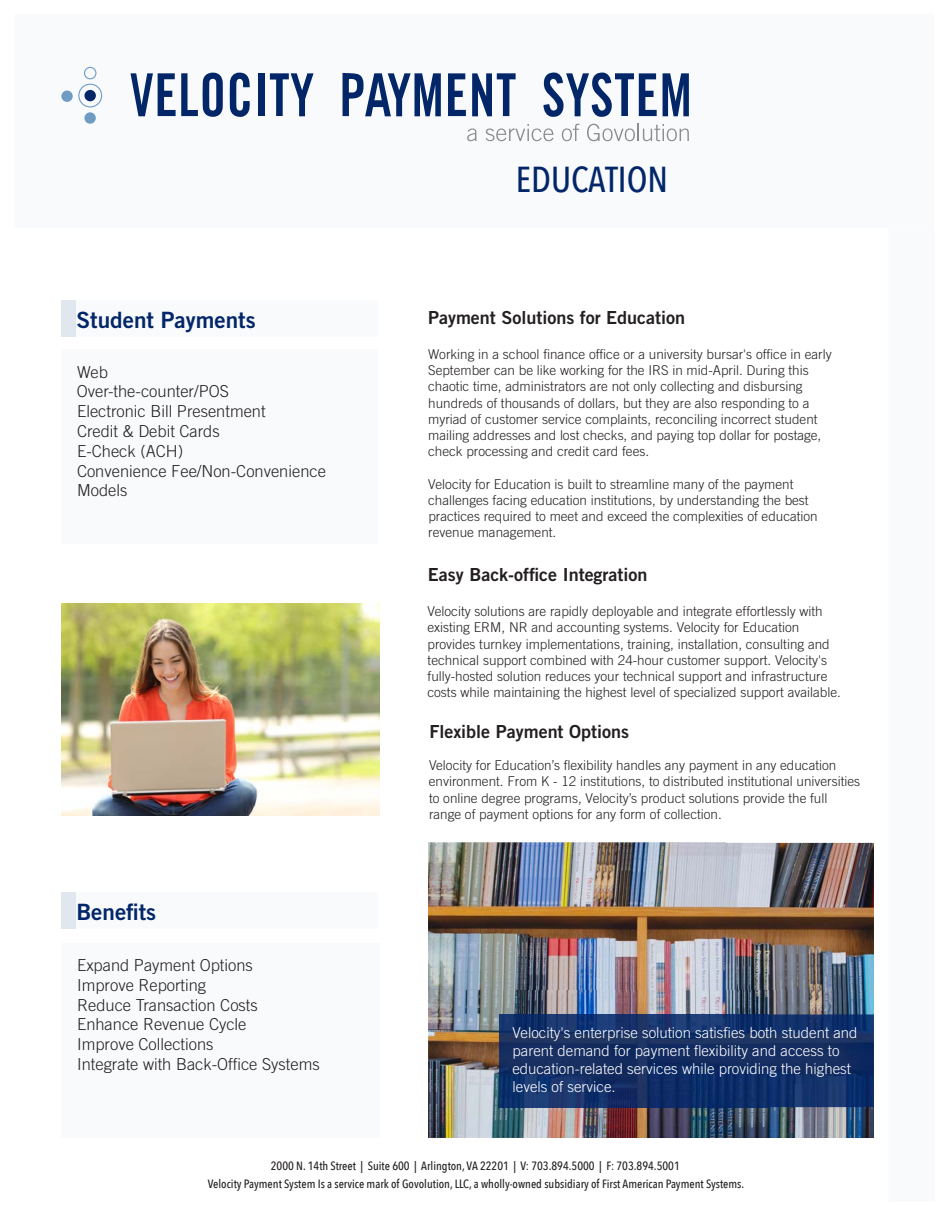
<style>
.page{position:relative;width:945px;height:1215px;background:#fff}
.page>*{position:absolute;margin:0;border:0;box-sizing:border-box;transform-origin:0 0}
.t1{font:500 36px "Avenir Next Condensed";color:#022668}
.t2{font:22.5px "Trade Gothic LT Std Bd 2";color:#022668}
.t3{font:18px "Trade Gothic LT Std Bd 2";color:#231f20}
.t4{font:300 16.5px/19.8px "Trade Gothic LT Std";color:#231f20}
.t5{font:300 15px/18px "Trade Gothic LT Std";color:#fff}
.t6{font:300 13.5px/16.2px "Trade Gothic LT Std";color:#231f20}
.t7{font:500 12px/17.7px "Avenir Next Condensed";color:#231f20;text-align:center}
</style>
<div class="page">
<svg style="left:230px;top:72px;width:20px;height:45px"></svg>
<svg style="left:448px;top:73px;width:18px;height:43px"></svg>
<div style="left:258px;top:73px;width:6px;height:43px;background:#022668"></div>
<svg style="left:131px;top:72px;width:92px;height:45px"></svg>
<svg style="left:270px;top:73px;width:44px;height:43px"></svg>
<svg style="left:543px;top:72px;width:114px;height:45px"></svg>
<svg style="left:343px;top:73px;width:98px;height:43px"></svg>
<svg style="left:663px;top:73px;width:26px;height:43px"></svg>
<svg style="left:472px;top:73px;width:44px;height:43px"></svg>
<div style="left:84px;top:67px;width:12px;height:12px;border:1px solid #709cc4;border-radius:50%"></div>
<div style="left:61px;top:91px;width:12px;height:11px;background:#709cc4;border-radius:50%"></div>
<div style="left:84px;top:112px;width:12px;height:12px;background:#709cc4;border-radius:50%"></div>
<div style="left:78px;top:84px;width:24px;height:23px;border:1px solid #709cc4;border-radius:50%"></div>
<div style="left:84px;top:90px;width:12px;height:11px;background:#022668;border-radius:50%"></div>
<svg style="left:467px;top:128px;width:10px;height:13px"></svg>
<svg style="left:486px;top:124px;width:68px;height:17px"></svg>
<svg style="left:562px;top:124px;width:18px;height:17px"></svg>
<svg style="left:587px;top:124px;width:102px;height:17px"></svg>
<div style="left:62px;top:943px;width:318px;height:195px;background:#f8fafc"></div>
<div style="left:62px;top:892px;width:14px;height:37px;background:#e1e7ee"></div>
<div style="left:77px;top:312px;width:178px;height:20px;background:#f8fafc"></div>
<div style="left:61px;top:349px;width:317px;height:194px;background:#f8fafc"></div>
<div style="left:62px;top:301px;width:14px;height:36px;background:#e1e7ee"></div>
<img style="left:62px;top:603px;width:318px;height:213px">
<img style="left:428px;top:843px;width:1px;height:295px">
<img style="left:429px;top:843px;width:445px;height:147px">
<img style="left:429px;top:990px;width:98px;height:148px">
<img style="left:527px;top:990px;width:347px;height:24px">
<img style="left:527px;top:1107px;width:347px;height:31px">
<img style="left:499px;top:1014px;width:375px;height:93px">
<h2 class="t2" style="left:77px;top:306px;width:181px">Student Payments</h2>
<p class="t4" style="left:77px;top:362px;width:250px">Web<br>Over-the-counter/POS<br>Electronic Bill Presentment<br>Credit &amp; Debit Cards<br>E-Check (ACH)<br>Convenience Fee/Non-Convenience<br>Models</p>
<h2 class="t2" style="left:76px;top:898px;width:81px">Benefits</h2>
<p class="t4" style="left:77px;top:955px;width:244px">Expand Payment Options<br>Improve Reporting<br>Reduce Transaction Costs<br>Enhance Revenue Cycle<br>Improve Collections<br>Integrate with Back-Office Systems</p>
<h1 class="t1" style="left:516px;top:157px;width:154px">EDUCATION</h1>
<h3 class="t3" style="left:428px;top:307px;width:259px">Payment Solutions for Education</h3>
<p class="t6" style="left:428px;top:346px;width:405px">Working in a school finance office or a university bursar's office in early September can be like working for the IRS in mid-April. During this chaotic time, administrators are not only collecting and disbursing hundreds of thousands of dollars, but they are also responding to a myriad of customer service complaints, reconciling incorrect student mailing addresses and lost checks, and paying top dollar for postage, check processing and credit card fees.</p>
<p class="t6" style="left:428px;top:475px;width:391px">Velocity for Education is built to streamline many of the payment challenges facing education institutions, by understanding the best practices required to meet and exceed the complexities of education revenue management.</p>
<h3 class="t3" style="left:428px;top:563px;width:221px">Easy Back-office Integration</h3>
<p class="t6" style="left:427px;top:603px;width:415px">Velocity solutions are rapidly deployable and integrate effortlessly with existing ERM, NR and accounting systems. Velocity for Education provides turnkey implementations, training, installation, consulting and technical support combined with 24-hour customer support. Velocity's fully-hosted solution reduces your technical support and infrastructure costs while maintaining the highest level of specialized support available.</p>
<h3 class="t3" style="left:429px;top:720px;width:201px">Flexible Payment Options</h3>
<p class="t6" style="left:429px;top:757px;width:433px">Velocity for Education’s flexibility handles any payment in any education environment. From K - 12 institutions, to distributed institutional universities to online degree programs, Velocity’s product solutions provide the full range of payment options for any form of collection.</p>
<p class="t5" style="left:512px;top:1023px;width:347px">Velocity's enterprise solution satisfies both student and parent demand for payment flexibility and access to education-related services while providing the highest levels of service.</p>
<p class="t7" style="left:208px;top:1157px;width:538px">2000 N. 14th Street | Suite 600 | Arlington, VA 22201 | V: 703.894.5000 | F: 703.894.5001<br>Velocity Payment System Is a service mark of Govolution, LLC, a wholly-owned subsidiary of First American Payment Systems.</p>
</div>
